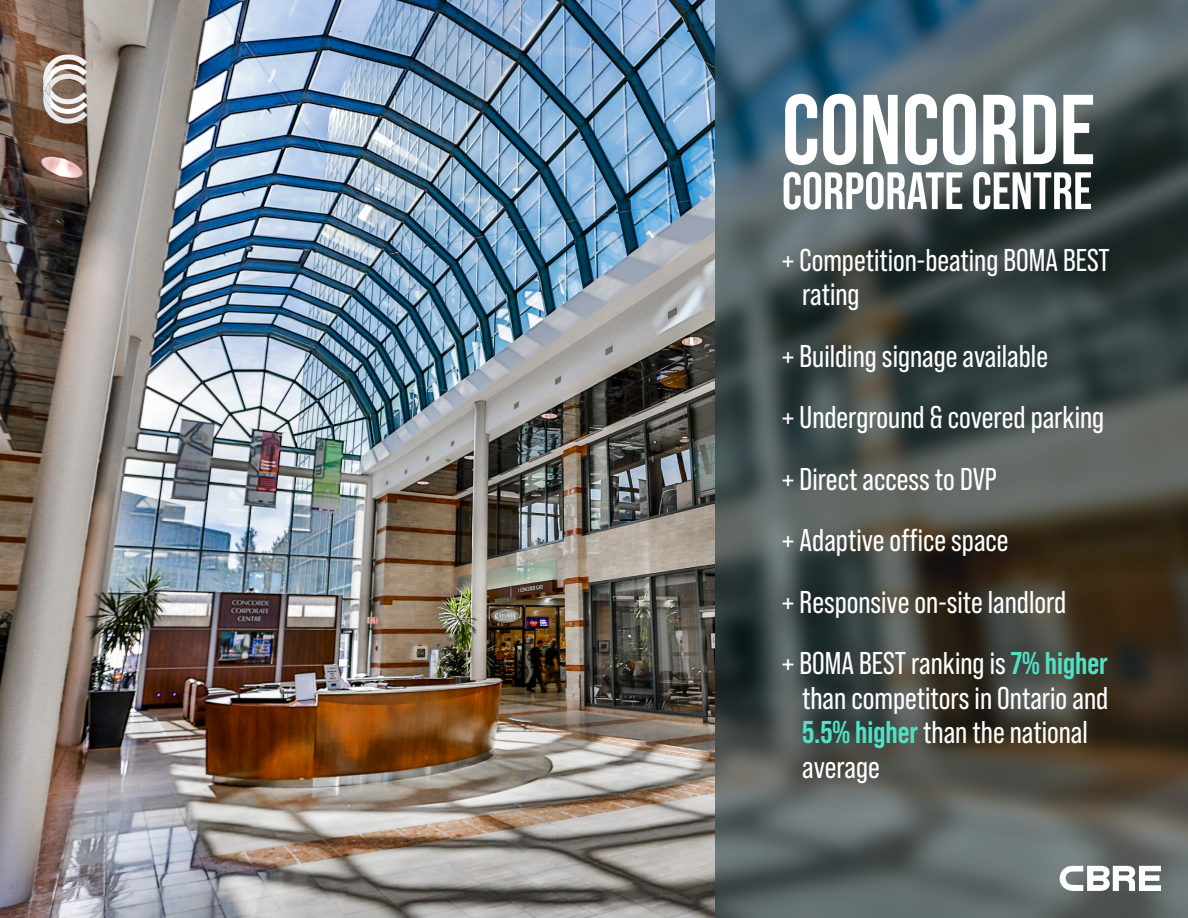
<style>
.page{position:relative;width:1188px;height:918px;background:#fff}
.page>*{position:absolute;margin:0;border:0;box-sizing:border-box;transform-origin:0 0}
.t1{font:700 99px "Bebas Neue Pro";color:#fff}
.t2{font:700 52.5px "Bebas Neue Pro";color:#fff}
.t3{font:31.5px/61.5px "Bebas Neue Pro";color:#fff}
.s1{font-weight:700;color:#51e1c6}
</style>
<div class="page">
<img style="left:0;top:0;width:716px;height:918px">
<img style="left:716px;top:0;width:472px;height:918px">
<svg style="left:1060px;top:866px;width:101px;height:25px"></svg>
<svg style="left:43px;top:54px;width:44px;height:70px"></svg>
<h1 class="t1" style="left:782px;top:73px;width:314px">CONCORDE</h1>
<h2 class="t2" style="left:782px;top:161px;width:312px">CORPORATE CENTRE</h2>
<p class="t3" style="left:802px;top:242px;width:309px;line-height:34.5px;text-indent:-20px">+ Competition-beating BOMA BEST rating</p>
<p class="t3" style="left:782px;top:325px;width:327px">+ Building signage available<br>+ Underground &amp; covered parking + Direct access to DVP<br>+ Adaptive office space<br>+ Responsive on-site landlord<br>+ BOMA BEST ranking is <span class="s1">7% higher</span></p>
<p class="t3" style="left:802px;top:680px;width:308px;line-height:34.5px">than competitors in Ontario and<br><span class="s1">5.5% higher</span> than the national average</p>
</div>
